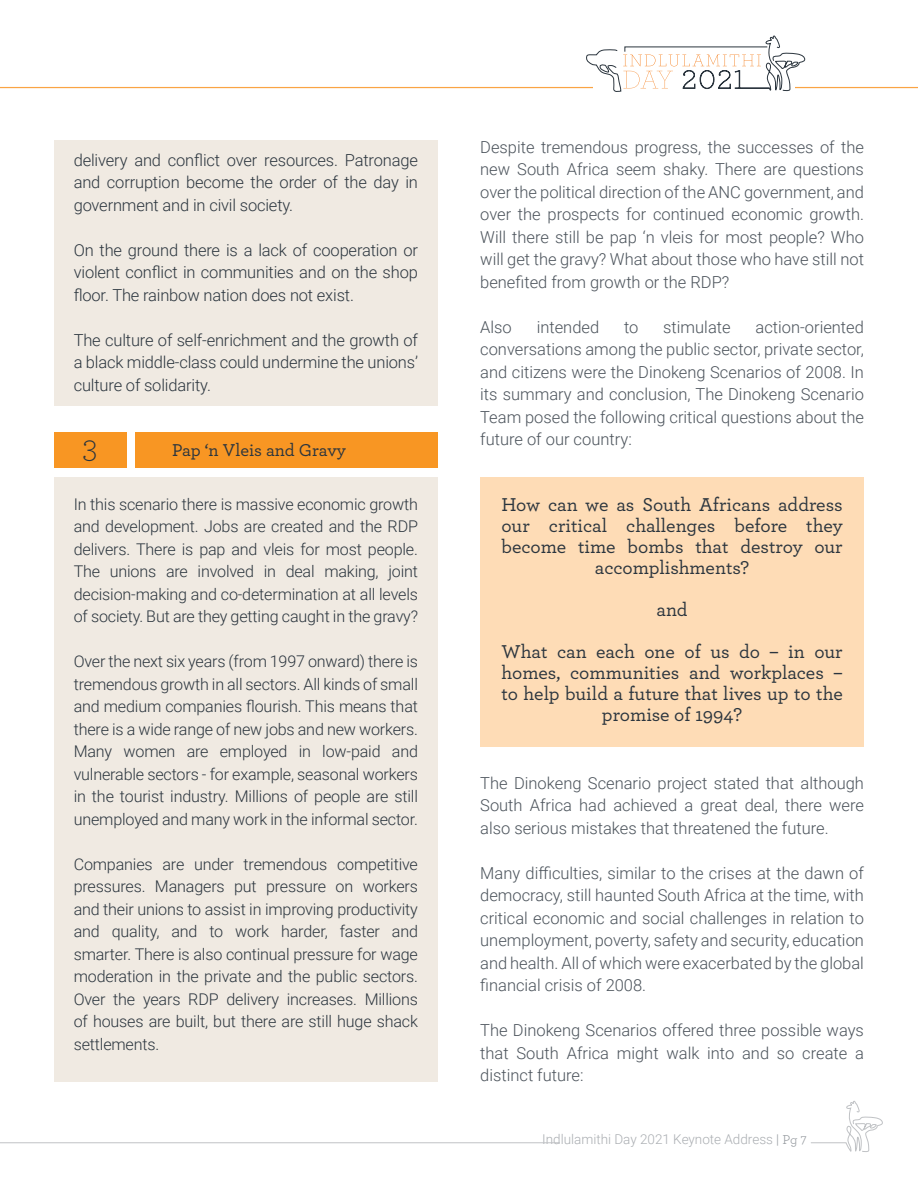
<style>
.page{position:relative;width:918px;height:1188px;background:#fff}
.page>*{position:absolute;margin:0;border:0;box-sizing:border-box;transform-origin:0 0}
.t1{font:300 33px "Archer";color:#2b353e}
.t2{font:500 19.5px/21px "Archer";color:#2b353e;text-align:center}
.t3{font:500 18px "Archer";color:#2b353e}
.t4{font:300 16.5px/22.5px "Roboto";color:#4b535b;text-align:justify}
.t5{font:300 16.5px/22.5px "Roboto";letter-spacing:-.01em;color:#2b353e;text-align:justify}
.t6{font:300 16.2px/22.5px "Roboto";letter-spacing:-.01em;color:#2b353e;text-align:justify}
.t7{font:300 13.5px "Roboto";color:#aaaeb2}
.s1{color:#959a9f}
.s2{font-family:"Archer";font-weight:400;color:#959a9f}
</style>
<div class="page">
<div style="left:480px;top:477px;width:384px;height:270px;background:#fedcb6"></div>
<div style="left:54px;top:477px;width:384px;height:605px;background:#f0eae2"></div>
<div style="left:54px;top:140px;width:384px;height:265px;background:#f0eae2"></div>
<div style="left:54px;top:433px;width:72px;height:35px;background:#f89623"></div>
<div style="left:135px;top:433px;width:303px;height:35px;background:#f89623"></div>
<hr style="left:0;top:1142px;width:560px;height:1px;background:#c0c2c5">
<hr style="left:811px;top:1142px;width:35px;height:1px;background:#c0c2c5">
<svg style="left:845px;top:1100px;width:37px;height:52px"></svg>
<hr style="left:0;top:87px;width:918px;height:1px;background:#faa444">
<svg style="left:586px;top:35px;width:219px;height:57px"></svg>
<p class="t5" style="left:74px;top:148px;width:346px">delivery and conflict over resources. Patronage and corruption become the order of the day in government and in civil society.</p>
<p class="t5" style="left:74px;top:238px;width:346px">On the ground there is a lack of cooperation or violent conflict in communities and on the shop floor. The rainbow nation does not exist.</p>
<p class="t5" style="left:74px;top:328px;width:346px">The culture of self-enrichment and the growth of a black middle-class could undermine the unions’ culture of solidarity.</p>
<h1 class="t1" style="left:82px;top:425px;width:17px">3</h1>
<p class="t3" style="left:172px;top:437px;width:175px">Pap ‘n Vleis and Gravy</p>
<p class="t6" style="left:74px;top:492px;width:346px">In this scenario there is massive economic growth and development. Jobs are created and the RDP delivers. There is pap and vleis for most people.<br>The unions are involved in deal making, joint decision-making and co-determination at all levels of society. But are they getting caught in the gravy?</p>
<p class="t6" style="left:74px;top:650px;width:346px">Over the next six years (from 1997 onward) there is tremendous growth in all sectors. All kinds of small and medium companies flourish. This means that there is a wide range of new jobs and new workers.<br>Many women are employed in low-paid and vulnerable sectors - for example, seasonal workers in the tourist industry. Millions of people are still unemployed and many work in the informal sector.</p>
<p class="t6" style="left:74px;top:852px;width:346px">Companies are under tremendous competitive pressures. Managers put pressure on workers and their unions to assist in improving productivity and quality, and to work harder, faster and smarter. There is also continual pressure for wage moderation in the private and the public sectors.<br>Over the years RDP delivery increases. Millions of houses are built, but there are still huge shack settlements.</p>
<p class="t4" style="left:480px;top:135px;width:385px">Despite tremendous progress, the successes of the new South Africa seem shaky. There are questions over the political direction of the ANC government, and over the prospects for continued economic growth.<br>Will there still be pap ‘n vleis for most people? Who will get the gravy? What about those who have still not benefited from growth or the RDP?</p>
<p class="t4" style="left:480px;top:315px;width:33px">Also</p>
<p class="t4" style="left:537px;top:315px;width:64px">intended</p>
<p class="t4" style="left:624px;top:315px;width:16px">to</p>
<p class="t4" style="left:663px;top:315px;width:69px">stimulate</p>
<p class="t4" style="left:480px;top:315px;width:385px;text-indent:275px">action-oriented conversations among the public sector, private sector, and citizens were the Dinokeng Scenarios of 2008. In its summary and conclusion, The Dinokeng Scenario Team posed the following critical questions about the future of our country:</p>
<p class="t2" style="left:502px;top:493px;width:343px">How can we as South Africans address our critical challenges before they become time bombs that destroy our accomplishments?</p>
<p class="t2" style="left:502px;top:588px;width:343px;line-height:42px">and<br>What can each one of us do – in our</p>
<p class="t2" style="left:502px;top:661px;width:343px">homes, communities and workplaces – to help build a future that lives up to the promise of 1994?</p>
<p class="t4" style="left:480px;top:771px;width:385px">The Dinokeng Scenario project stated that although South Africa had achieved a great deal, there were also serious mistakes that threatened the future.</p>
<p class="t4" style="left:480px;top:861px;width:385px">Many difficulties, similar to the crises at the dawn of democracy, still haunted South Africa at the time, with critical economic and social challenges in relation to unemployment, poverty, safety and security, education and health. All of which were exacerbated by the global financial crisis of 2008.</p>
<p class="t4" style="left:480px;top:1018px;width:385px">The Dinokeng Scenarios offered three possible ways that South Africa might walk into and so create a distinct future:</p>
<p class="t7" style="left:542px;top:1129px;width:266px">Indlulamithi Day 2021 Keynote Address <span class="s1">|</span> <span class="s2">Pg 7</span></p>
</div>
